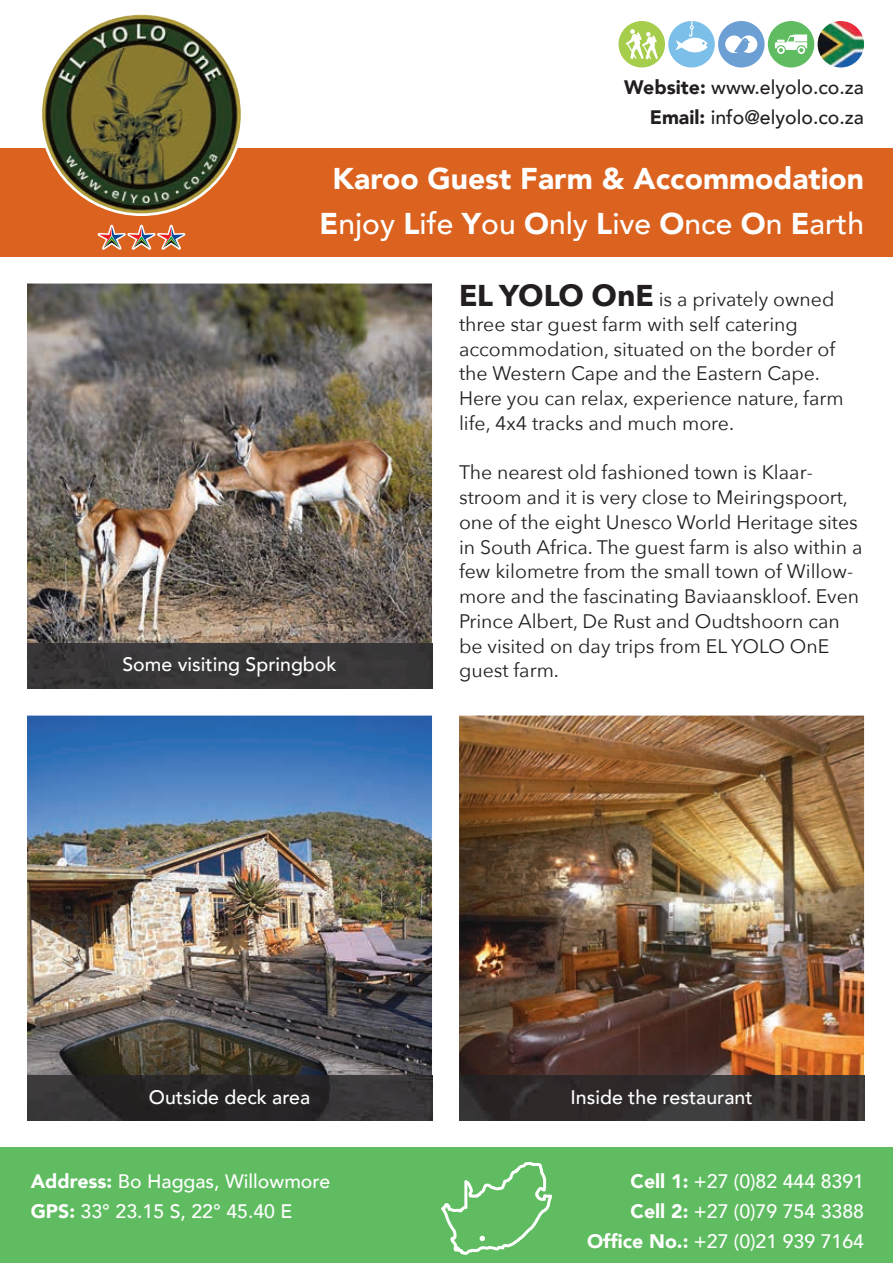
<style>
.page{position:relative;width:893px;height:1263px;background:#fff}
.page>*{position:absolute;margin:0;border:0;box-sizing:border-box;transform-origin:0 0}
.t1{font:900 30px/45px "Avenir";color:#fff;text-align:center}
.t2{font:19.5px/24.8px "Avenir Next";color:#231f20}
.t3{font:500 19.5px/30px "Avenir";color:#fff}
.t4{font:500 19.5px/30px "Avenir";color:#231f20;text-align:right}
.s1{font-weight:900}
.s2{font-weight:500}
.s3{font-weight:700;font-size:30px}
</style>
<div class="page">
<div style="left:0;top:149px;width:893px;height:108px;background:#db631f"></div>
<svg style="left:39px;top:12px;width:204px;height:204px"></svg>
<img style="left:42px;top:15px;width:199px;height:198px;border-radius:99px">
<img style="left:27px;top:284px;width:405px;height:360px">
<img style="left:459px;top:716px;width:405px;height:360px">
<div style="left:0;top:1148px;width:893px;height:115px;background:#5fbc60"></div>
<svg style="left:98px;top:225px;width:87px;height:25px"></svg>
<img style="left:27px;top:716px;width:405px;height:360px">
<svg style="left:618px;top:21px;width:196px;height:47px"></svg>
<img style="left:817px;top:21px;width:47px;height:47px;border-radius:23px">
<img style="left:459px;top:1076px;width:405px;height:45px">
<svg style="left:27px;top:1120px;width:405px;height:1px"></svg>
<img style="left:27px;top:1076px;width:405px;height:44px">
<svg style="left:27px;top:688px;width:405px;height:1px"></svg>
<div style="left:27px;top:644px;width:405px;height:44px;background:#383738"></div>
<svg style="left:441px;top:1162px;width:111px;height:93px"></svg>
<p class="t4" style="left:624px;top:72px;width:241px"><span class="s1">Website:</span> www.elyolo.co.za<br><span class="s1">Email:</span> info@elyolo.co.za</p>
<h1 class="t1" style="left:320px;top:155px;width:546px">Karoo Guest Farm &amp; Accommodation<br>E<span class="s2">njoy</span> L<span class="s2">ife</span> Y<span class="s2">ou</span> O<span class="s2">nly</span> L<span class="s2">ive</span> O<span class="s2">nce</span> O<span class="s2">n</span> E<span class="s2">arth</span></h1>
<p class="t3" style="left:122px;top:649px;width:216px">Some visiting Springbok</p>
<p class="t2" style="left:459px;top:287px;width:386px"><span class="s3">EL YOLO OnE</span> is a privately owned three star guest farm with self catering accommodation, situated on the border of the Western Cape and the Eastern Cape.<br>Here you can relax, experience nature, farm life, 4x4 tracks and much more.</p>
<p class="t2" style="left:459px;top:460px;width:405px">The nearest old fashioned town is Klaar&shy;stroom and it is very close to Meiringspoort, one of the eight Unesco World Heritage sites in South Africa. The guest farm is also within a few kilometre from the small town of Willow&shy;more and the fascinating Baviaanskloof. Even Prince Albert, De Rust and Oudtshoorn can be visited on day trips from EL YOLO OnE guest farm.</p>
<p class="t3" style="left:149px;top:1081px;width:163px">Outside deck area</p>
<p class="t3" style="left:570px;top:1081px;width:184px">Inside the restaurant</p>
<p class="t3" style="left:31px;top:1165px;width:301px"><span class="s1">Address:</span> Bo Haggas, Willowmore<br><span class="s1">GPS:</span> 33° 23.15 S, 22° 45.40 E</p>
<p class="t3" style="left:587px;top:1165px;width:279px;text-align:right"><span class="s1">Cell 1:</span> +27 (0)82 444 8391<br><span class="s1">Cell 2:</span> +27 (0)79 754 3388<br><span class="s1">Office No.:</span> +27 (0)21 939 7164</p>
</div>
